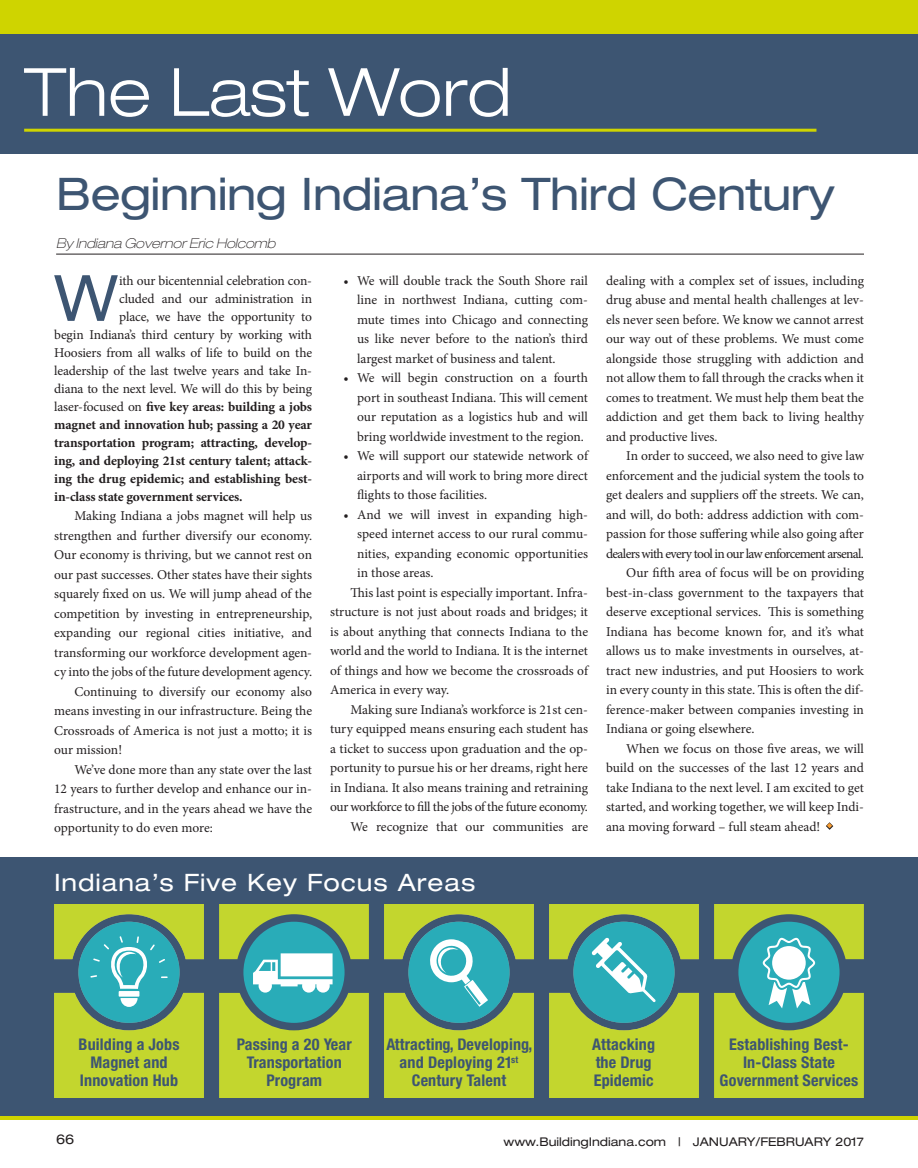
<style>
.page{position:relative;width:918px;height:1168px;background:#fff}
.page>*{position:absolute;margin:0;border:0;box-sizing:border-box;transform-origin:0 0}
.t1{font:300 expanded 66.6px "Helvetica Neue";color:#fff}
.Body_Copy_with_Inden{font:expanded 63.9px "Helvetica Neue";color:#3d5572;scale:.9 1}
.t2{font:expanded 45px "Helvetica Neue";letter-spacing:-.01em;color:#3d5572}
.Body_text_USE_WITH_I{font:expanded 24px "Helvetica Neue";letter-spacing:.04em;color:#fff}
.Body_text_USE_WITH_I-2{font:700 condensed 16.2px/18px "Helvetica Neue";letter-spacing:.01em;color:#3d5572;text-align:center}
.Body_Copy_with_Inden-2{font:13.5px/19.5px "Minion Pro";letter-spacing:-.01em;color:#231f20;text-align:justify}
.Body_Copy_with_Inden-3{font:700 13.5px "Minion Pro";letter-spacing:-.01em;color:#231f20}
.t3{font:italic 100 expanded 13.5px "Helvetica Neue";color:#231f20}
.t4{font:expanded 13.5px "Helvetica Neue";color:#231f20}
.t5{font:expanded 12px "Helvetica Neue";color:#231f20}
.s1{font-weight:400}
.s2{color:#f89d31}
</style>
<div class="page">
<svg style="left:0;top:1115px;width:918px;height:4px;background:#aab41c"></svg>
<div style="left:0;top:0;width:918px;height:34px;background:#cfd400"></div>
<div style="left:0;top:857px;width:918px;height:258px;background:#3d5572"></div>
<div style="left:0;top:34px;width:918px;height:119px;background:#3d5572"></div>
<hr style="left:24px;top:129px;width:792px;height:3px;background:#cfd400">
<hr style="left:56px;top:254px;width:808px;height:1px;background:#231f20">
<svg style="left:826px;top:822px;width:8px;height:8px"></svg>
<svg style="left:54px;top:904px;width:150px;height:193px;background:#8dbc5f"></svg>
<svg style="left:384px;top:904px;width:150px;height:193px;background:#8fbc5f"></svg>
<svg style="left:714px;top:904px;width:150px;height:193px;background:#90bc5c"></svg>
<div style="left:772px;top:946px;width:34px;height:33px;background:#fff;border-radius:50%"></div>
<svg style="left:549px;top:904px;width:150px;height:193px;background:#8fbc60"></svg>
<svg style="left:219px;top:904px;width:150px;height:193px;background:#97bf62"></svg>
<p class="t1" style="left:24px;top:52px;width:489px">The Last Word</p>
<p class="t2" style="left:56px;top:167px;width:780px">Beginning Indiana’s Third Century</p>
<p class="t3" style="left:56px;top:235px;width:221px">By Indiana Governor Eric Holcomb</p>
<p class="Body_Copy_with_Inden" style="left:55px;top:259px;width:71px">W</p>
<p class="Body_Copy_with_Inden-2" style="left:119px;top:271px;width:194px">ith our bicentennial celebration con-</p>
<p class="Body_Copy_with_Inden-2" style="left:119px;top:289px;width:194px">cluded and our administration in</p>
<p class="Body_Copy_with_Inden-2" style="left:119px;top:307px;width:194px">place, we have the opportunity to</p>
<p class="Body_Copy_with_Inden-2" style="left:54px;top:325px;width:259px">begin Indiana’s third century by working with</p>
<p class="Body_Copy_with_Inden-2" style="left:54px;top:343px;width:259px">Hoosiers from all walks of life to build on the</p>
<p class="Body_Copy_with_Inden-2" style="left:54px;top:361px;width:259px">leadership of the last twelve years and take In-</p>
<p class="Body_Copy_with_Inden-2" style="left:54px;top:379px;width:259px">diana to the next level. We will do this by being</p>
<p class="Body_Copy_with_Inden-3" style="left:54px;top:397px;width:259px"><span class="s1">laser-focused on</span> five key areas: building a jobs</p>
<p class="Body_Copy_with_Inden-3" style="left:54px;top:415px;width:259px">magnet and innovation hub; passing a 20 year</p>
<p class="Body_Copy_with_Inden-3" style="left:54px;top:433px;width:259px">transportation program; attracting, develop-</p>
<p class="Body_Copy_with_Inden-3" style="left:54px;top:451px;width:259px">ing, and deploying 21st century talent; attack-</p>
<p class="Body_Copy_with_Inden-3" style="left:54px;top:469px;width:259px">ing the drug epidemic; and establishing best-</p>
<p class="Body_Copy_with_Inden-3" style="left:54px;top:487px;width:190px">in-class state government services.</p>
<p class="Body_Copy_with_Inden-2" style="left:54px;top:506px;width:259px;text-indent:20px">Making Indiana a jobs magnet will help us strengthen and further diversify our economy.<br>Our economy is thriving, but we cannot rest on our past successes. Other states have their sights squarely fixed on us. We will jump ahead of the competition by investing in entrepreneurship, expanding our regional cities initiative, and transforming our workforce development agen&shy;cy into the jobs of the future development agency.</p>
<p class="Body_Copy_with_Inden-2" style="left:54px;top:682px;width:259px;text-indent:20px">Continuing to diversify our economy also means investing in our infrastructure. Being the Crossroads of America is not just a motto; it is our mission!</p>
<p class="Body_Copy_with_Inden-2" style="left:54px;top:760px;width:259px;text-indent:20px">We’ve done more than any state over the last 12 years to further develop and enhance our in&shy;frastructure, and in the years ahead we have the opportunity to do even more:</p>
<p class="Body_Copy_with_Inden-2" style="left:357px;top:271px;width:232px;text-indent:-14px">• We will double track the South Shore rail line in northwest Indiana, cutting com&shy;mute times into Chicago and connecting us like never before to the nation’s third largest market of business and talent.</p>
<p class="Body_Copy_with_Inden-2" style="left:357px;top:368px;width:232px;text-indent:-14px">• We will begin construction on a fourth port in southeast Indiana. This will cement our reputation as a logistics hub and will bring worldwide investment to the region.</p>
<p class="Body_Copy_with_Inden-2" style="left:357px;top:446px;width:232px;text-indent:-14px">• We will support our statewide network of airports and will work to bring more direct flights to those facilities.</p>
<p class="Body_Copy_with_Inden-2" style="left:357px;top:505px;width:232px;text-indent:-14px">• And we will invest in expanding high&shy;speed internet access to our rural commu&shy;nities, expanding economic opportunities in those areas.</p>
<p class="Body_Copy_with_Inden-2" style="left:330px;top:583px;width:259px;text-indent:20px">This last point is especially important. Infra&shy;structure is not just about roads and bridges; it is about anything that connects Indiana to the world and the world to Indiana. It is the internet of things and how we become the crossroads of America in every way.</p>
<p class="Body_Copy_with_Inden-2" style="left:330px;top:700px;width:259px;text-indent:20px">Making sure Indiana’s workforce is 21st cen&shy;tury equipped means ensuring each student has a ticket to success upon graduation and the op&shy;portunity to pursue his or her dreams, right here in Indiana. It also means training and retraining our workforce to fill the jobs of the future economy.</p>
<p class="Body_Copy_with_Inden-2" style="left:350px;top:817px;width:239px">We recognize that our communities are</p>
<p class="Body_text_USE_WITH_I" style="left:54px;top:868px;width:423px">Indiana’s Five Key Focus Areas</p>
<p class="Body_Copy_with_Inden-2" style="left:606px;top:271px;width:259px">dealing with a complex set of issues, including drug abuse and mental health challenges at lev&shy;els never seen before. We know we cannot arrest our way out of these problems. We must come alongside those struggling with addiction and not allow them to fall through the cracks when it comes to treatment. We must help them beat the addiction and get them back to living healthy and productive lives.</p>
<p class="Body_Copy_with_Inden-2" style="left:606px;top:446px;width:259px;text-indent:20px">In order to succeed, we also need to give law enforcement and the judicial system the tools to get dealers and suppliers off the streets. We can, and will, do both: address addiction with com&shy;passion for those suffering while also going after dealers with every tool in our law enforcement arsenal.</p>
<p class="Body_Copy_with_Inden-2" style="left:606px;top:563px;width:259px;text-indent:20px">Our fifth area of focus will be on providing best-in-class government to the taxpayers that deserve exceptional services. This is something Indiana has become known for, and it’s what allows us to make investments in ourselves, at&shy;tract new industries, and put Hoosiers to work in every county in this state. This is often the dif&shy;ference-maker between companies investing in Indiana or going elsewhere.</p>
<p class="Body_Copy_with_Inden-2" style="left:606px;top:739px;width:259px;text-indent:20px">When we focus on those five areas, we will build on the successes of the last 12 years and take Indiana to the next level. I am excited to get started, and working together, we will keep Indi&shy;ana moving forward – full steam ahead! <span class="s2">◆</span></p>
<p class="Body_text_USE_WITH_I-2" style="left:79px;top:1035px;width:103px">Building a Jobs<br>Magnet and<br>Innovation Hub</p>
<p class="Body_text_USE_WITH_I-2" style="left:237px;top:1035px;width:117px">Passing a 20 Year<br>Transportation<br>Program</p>
<p class="Body_text_USE_WITH_I-2" style="left:386px;top:1035px;width:147px">Attracting, Developing, and Deploying 21<sup>st<br></sup>Century Talent</p>
<p class="Body_text_USE_WITH_I-2" style="left:592px;top:1035px;width:65px">Attacking</p>
<p class="Body_text_USE_WITH_I-2" style="left:596px;top:1053px;width:58px">the Drug</p>
<p class="Body_text_USE_WITH_I-2" style="left:594px;top:1071px;width:61px">Epidemic</p>
<p class="Body_text_USE_WITH_I-2" style="left:720px;top:1035px;width:140px">Establishing Best-<br>In-Class State<br>Government Services</p>
<p class="t4" style="left:56px;top:1131px;width:20px">66</p>
<p class="t5" style="left:503px;top:1134px;width:362px">www.BuildingIndiana.com | JANUARY/FEBRUARY 2017</p>
</div>
